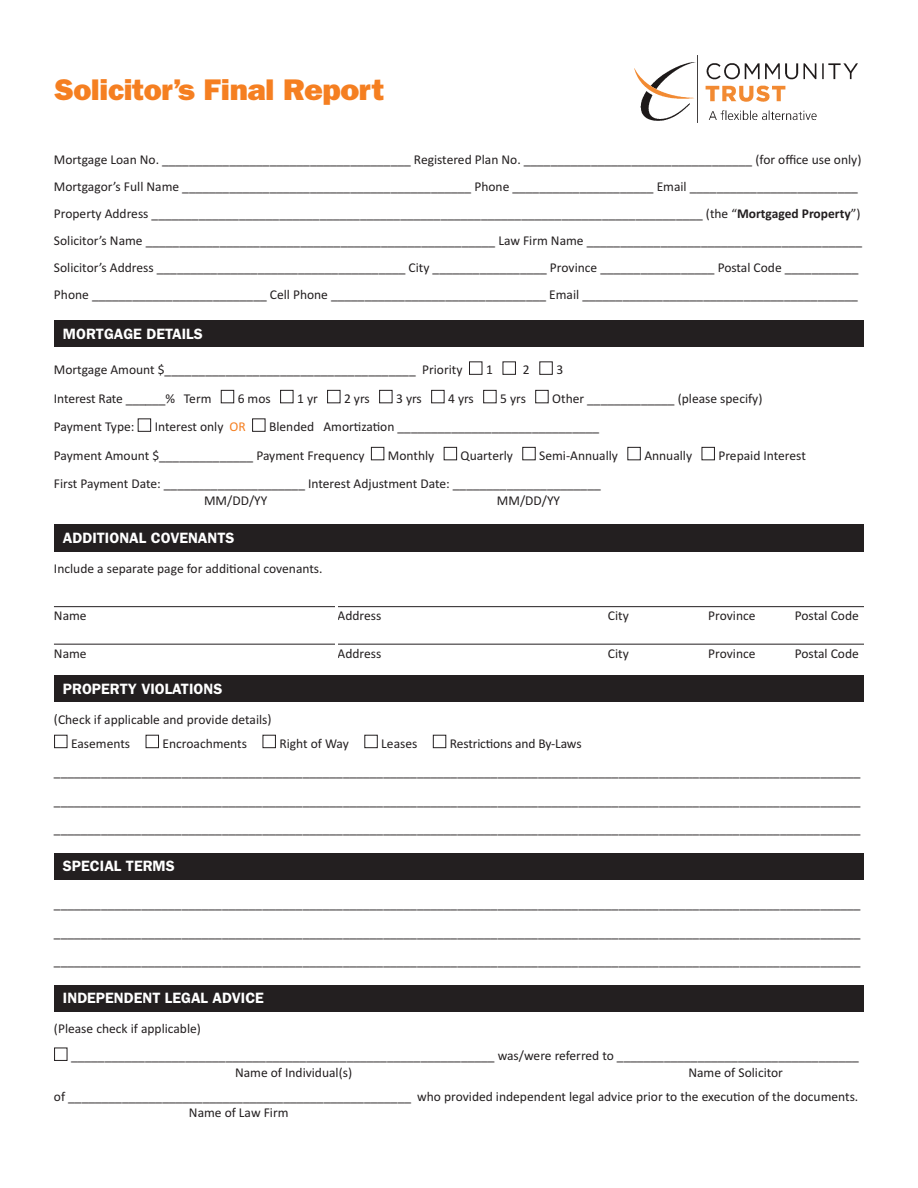
<style>
.page{position:relative;width:918px;height:1188px;background:#fff}
.page>*{position:absolute;margin:0;border:0;box-sizing:border-box;transform-origin:0 0}
.t1{font:800 30px "Franklin Gothic";letter-spacing:-.015em;color:#f57f21}
.t2{font:600 15px "ITC Franklin Gothic Std";color:#fff}
.t3{font:13.5px "Calibri";color:#231f20}
.s1{font-weight:700}
.s2{color:#fff}
.s3{color:#f57f21}
</style>
<div class="page">
<img style="left:634px;top:56px;width:224px;height:67px">
<hr style="left:54px;top:606px;width:810px;height:1px;background:#231f20">
<hr style="left:54px;top:644px;width:810px;height:1px;background:#231f20">
<hr style="left:335px;top:605px;width:3px;height:15px;background:#fff">
<hr style="left:335px;top:642px;width:3px;height:16px;background:#fff">
<div style="left:54px;top:675px;width:810px;height:27px;background:#231f20"></div>
<div style="left:54px;top:524px;width:810px;height:27px;background:#231f20"></div>
<div style="left:54px;top:320px;width:810px;height:27px;background:#231f20"></div>
<div style="left:54px;top:985px;width:810px;height:27px;background:#231f20"></div>
<div style="left:54px;top:853px;width:810px;height:27px;background:#231f20"></div>
<p class="t1" style="left:54px;top:79px;width:332px">Solicitor’s Final Report</p>
<p class="t3" style="left:54px;top:155px;width:809px">Mortgage Loan No. _____________________________________ Registered Plan No. __________________________________ (for office use only)</p>
<p class="t3" style="left:54px;top:182px;width:805px">Mortgagor’s Full Name ___________________________________________ Phone _____________________ Email _________________________</p>
<p class="t3" style="left:54px;top:209px;width:808px">Property Address __________________________________________________________________________________ (the “<span class="s1">Mortgaged Property</span>”)</p>
<p class="t3" style="left:54px;top:236px;width:810px">Solicitor’s Name ____________________________________________________ Law Firm Name _________________________________________</p>
<p class="t3" style="left:54px;top:263px;width:806px">Solicitor’s Address _____________________________________ City _________________ Province _________________ Postal Code ___________</p>
<p class="t3" style="left:54px;top:290px;width:806px">Phone __________________________ Cell Phone ________________________________ Email _________________________________________</p>
<p class="t2" style="left:63px;top:325px;width:141px">MORTGAGE DETAILS</p>
<p class="t3" style="left:54px;top:365px;width:511px">Mortgage Amount $_____________________________________ Priority <span class="s2">■</span> 1 <span class="s2">■</span> 2 <span class="s2">■</span> 3</p>
<p class="t3" style="left:54px;top:394px;width:710px">Interest Rate ______% Term <span class="s2">■</span> 6 mos <span class="s2">■</span> 1 yr <span class="s2">■</span> 2 yrs <span class="s2">■</span> 3 yrs <span class="s2">■</span> 4 yrs <span class="s2">■</span> 5 yrs <span class="s2">■</span> Other _____________ (please specify)</p>
<p class="t3" style="left:54px;top:422px;width:547px">Payment Type: <span class="s2">■</span> Interest only <span class="s3">OR</span> <span class="s2">■</span> Blended Amortization ______________________________</p>
<p class="t3" style="left:54px;top:451px;width:753px">Payment Amount $______________ Payment Frequency <span class="s2">■</span> Monthly <span class="s2">■</span> Quarterly <span class="s2">■</span> Semi-Annually <span class="s2">■</span> Annually <span class="s2">■</span> Prepaid Interest</p>
<p class="t3" style="left:54px;top:479px;width:548px">First Payment Date: _____________________ Interest Adjustment Date: ______________________</p>
<p class="t3" style="left:204px;top:496px;width:65px">MM/DD/YY</p>
<p class="t3" style="left:497px;top:496px;width:65px">MM/DD/YY</p>
<p class="t2" style="left:63px;top:529px;width:173px">ADDITIONAL COVENANTS</p>
<p class="t3" style="left:54px;top:564px;width:270px">Include a separate page for additional covenants.</p>
<p class="t3" style="left:54px;top:611px;width:34px">Name</p>
<p class="t3" style="left:338px;top:611px;width:45px">Address</p>
<p class="t3" style="left:608px;top:611px;width:22px">City</p>
<p class="t3" style="left:708px;top:611px;width:49px">Province</p>
<p class="t3" style="left:795px;top:611px;width:66px">Postal Code</p>
<p class="t3" style="left:54px;top:649px;width:34px">Name</p>
<p class="t3" style="left:338px;top:649px;width:45px">Address</p>
<p class="t3" style="left:608px;top:649px;width:22px">City</p>
<p class="t3" style="left:708px;top:649px;width:49px">Province</p>
<p class="t3" style="left:795px;top:649px;width:66px">Postal Code</p>
<p class="t2" style="left:63px;top:680px;width:161px">PROPERTY VIOLATIONS</p>
<p class="t3" style="left:54px;top:715px;width:219px">(Check if applicable and provide details)</p>
<p class="t3" style="left:54px;top:739px;width:529px"><span class="s2">■</span> Easements <span class="s2">■</span> Encroachments <span class="s2">■</span> Right of Way <span class="s2">■</span> Leases <span class="s2">■</span> Restrictions and By-Laws</p>
<p class="t3" style="left:54px;top:767px;width:808px">________________________________________________________________________________________________________________________</p>
<p class="t3" style="left:54px;top:796px;width:808px">________________________________________________________________________________________________________________________</p>
<p class="t3" style="left:54px;top:824px;width:808px">________________________________________________________________________________________________________________________</p>
<p class="t2" style="left:63px;top:857px;width:113px">SPECIAL TERMS</p>
<p class="t3" style="left:54px;top:899px;width:808px">________________________________________________________________________________________________________________________</p>
<p class="t3" style="left:54px;top:928px;width:808px">________________________________________________________________________________________________________________________</p>
<p class="t3" style="left:54px;top:956px;width:808px">________________________________________________________________________________________________________________________</p>
<p class="t2" style="left:63px;top:989px;width:202px">INDEPENDENT LEGAL ADVICE</p>
<p class="t3" style="left:54px;top:1024px;width:149px">(Please check if applicable)</p>
<p class="t3" style="left:54px;top:1051px;width:807px"><span class="s2">■</span> _______________________________________________________________ was/were referred to ____________________________________</p>
<p class="t3" style="left:235px;top:1068px;width:119px">Name of Individual(s)</p>
<p class="t3" style="left:688px;top:1068px;width:96px">Name of Solicitor</p>
<p class="t3" style="left:54px;top:1092px;width:806px">of ___________________________________________________ who provided independent legal advice prior to the execution of the documents.</p>
<p class="t3" style="left:189px;top:1108px;width:101px">Name of Law Firm</p>
</div>
